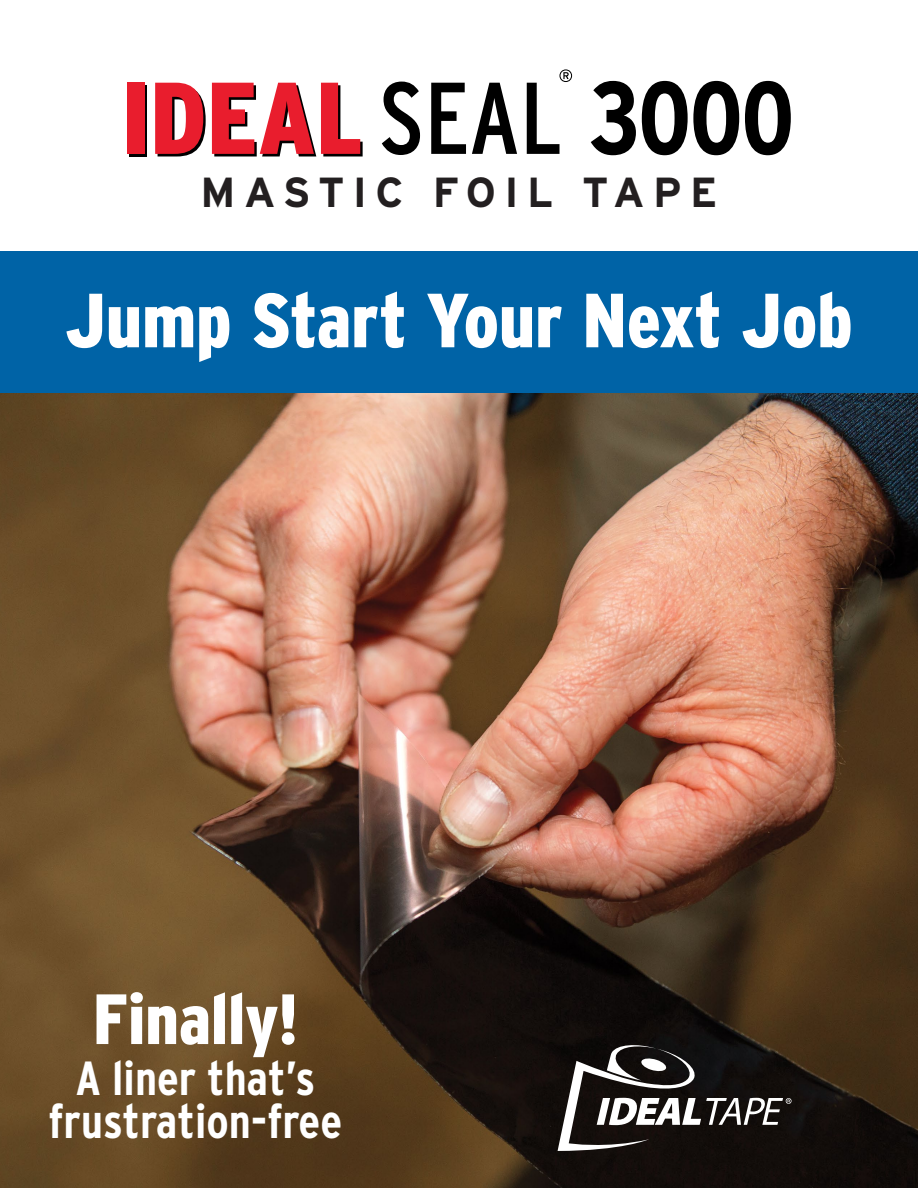
<style>
.page{position:relative;width:918px;height:1188px;background:#fff}
.page>*{position:absolute;margin:0;border:0;box-sizing:border-box;transform-origin:0 0}
.t1{font:900 condensed 76.5px "Interstate";color:#fff}
.t2{font:900 condensed 70.95px "Interstate";color:#fff}
.t3{font:700 condensed 47.85px/42.9px "Interstate";color:#fff;text-align:center}
.t4{font:700 42px "Interstate";letter-spacing:.2em;color:#231f20}
</style>
<div class="page">
<img style="left:0;top:393px;width:918px;height:795px">
<div style="left:0;top:251px;width:918px;height:142px;background:#0063a6"></div>
<div style="left:130px;top:85px;width:17px;height:71px;background:linear-gradient(to bottom,#e91d2d,#e91d2d)"></div>
<div style="left:127px;top:83px;width:17px;height:71px;background:#e91d2d"></div>
<svg style="left:155px;top:83px;width:51px;height:73px"></svg>
<svg style="left:212px;top:83px;width:151px;height:73px"></svg>
<svg style="left:382px;top:82px;width:38px;height:73px"></svg>
<svg style="left:431px;top:83px;width:35px;height:71px"></svg>
<svg style="left:472px;top:83px;width:45px;height:71px"></svg>
<svg style="left:527px;top:69px;width:45px;height:85px"></svg>
<svg style="left:591px;top:81px;width:45px;height:74px"></svg>
<svg style="left:642px;top:81px;width:97px;height:74px"></svg>
<svg style="left:745px;top:81px;width:46px;height:74px"></svg>
<svg style="left:558px;top:1043px;width:234px;height:108px"></svg>
<p class="t4" style="left:201px;top:167px;width:518px">MASTIC FOIL TAPE</p>
<h1 class="t1" style="left:65px;top:274px;width:789px">Jump Start Your Next Job</h1>
<h2 class="t2" style="left:93px;top:976px;width:206px">Finally!</h2>
<p class="t3" style="left:49px;top:1057px;width:295px">A liner that’s frustration-free</p>
</div>
